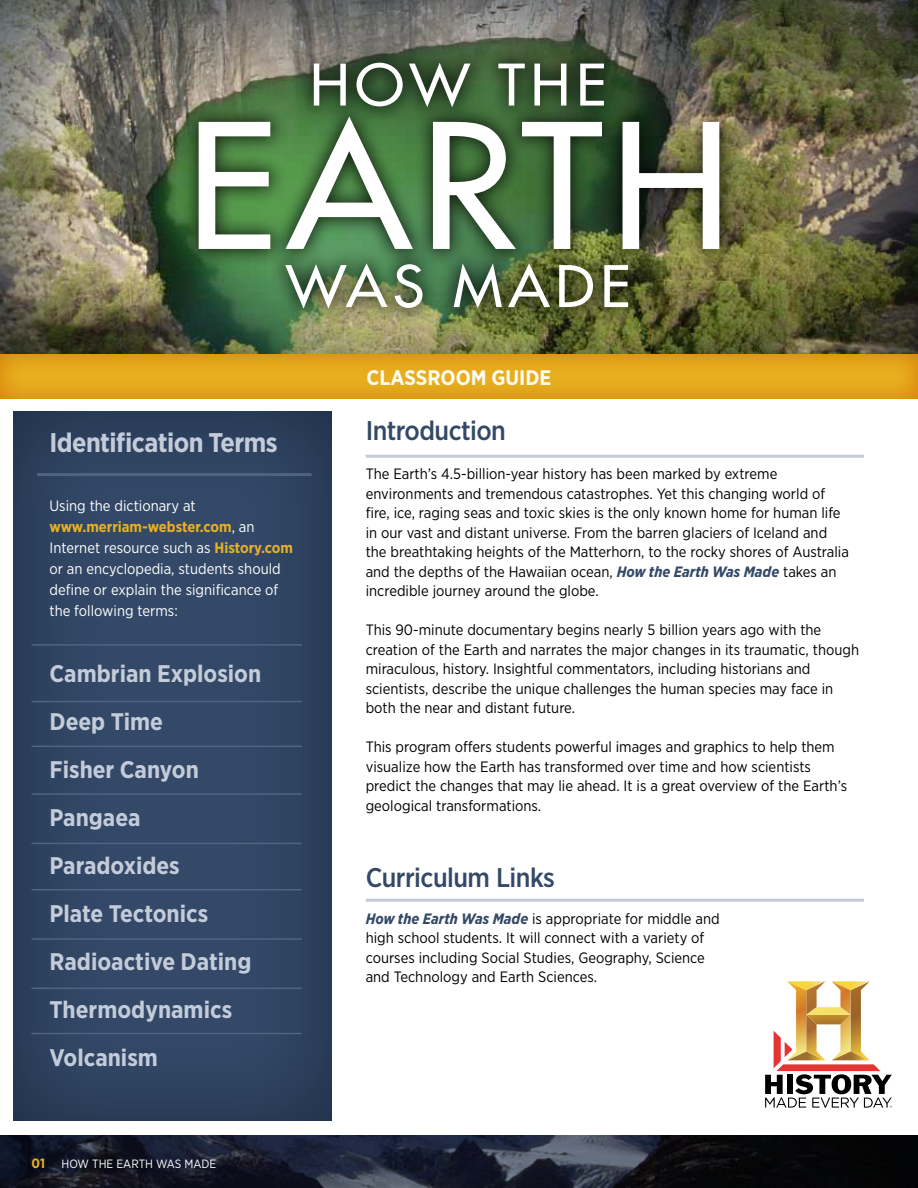
<style>
.page{position:relative;width:918px;height:1188px;background:#fff}
.page>*{position:absolute;margin:0;border:0;box-sizing:border-box;transform-origin:0 0}
.t1{font:500 27px "Gotham Narrow";letter-spacing:-.02em;color:#334967}
.t2{font:700 27px "Gotham Narrow";letter-spacing:-.02em;color:#c4cbd9}
.t3{font:700 24px/48px "Gotham Narrow";color:#c4cbd9}
.t4{font:700 21px "Gotham Narrow";color:#fff}
.t5{font:15px/19.5px "Gotham Narrow";color:#000}
.t6{font:15px/21px "Gotham Narrow";color:#fff}
.t7{font:12px "Gotham Narrow";color:#fff}
.s1{font-weight:700;color:#e8b121}
.s2{font-weight:700;font-size:13.5px;color:#e8b121}
.s3{font-weight:700;font-style:italic;color:#334967}
</style>
<div class="page">
<div style="left:9px;top:407px;width:324px;height:714px;background:#334967"></div>
<img style="left:0;top:0;width:918px;height:354px">
<div style="left:0;top:354px;width:918px;height:45px;background:linear-gradient(to right,#e4a61b,#e4a61b)"></div>
<hr style="left:32px;top:644px;width:270px;height:2px;background:#506481">
<hr style="left:32px;top:701px;width:270px;height:1px;background:#506481">
<hr style="left:32px;top:746px;width:270px;height:1px;background:#506481">
<hr style="left:32px;top:793px;width:270px;height:2px;background:#506481">
<hr style="left:32px;top:843px;width:270px;height:1px;background:#506481">
<hr style="left:32px;top:889px;width:270px;height:1px;background:#506481">
<hr style="left:32px;top:938px;width:270px;height:2px;background:#506481">
<hr style="left:32px;top:988px;width:270px;height:1px;background:#506481">
<hr style="left:32px;top:1033px;width:270px;height:1px;background:#506481">
<svg style="left:0;top:1135px;width:918px;height:53px;background:#191d29"></svg>
<svg style="left:765px;top:981px;width:127px;height:127px"></svg>
<hr style="left:37px;top:473px;width:275px;height:3px;background:#506481">
<hr style="left:366px;top:899px;width:498px;height:3px;background:#c4cbd9">
<hr style="left:366px;top:455px;width:498px;height:3px;background:#c4cbd9">
<div style="left:180px;top:44px;width:558px;height:282px;background:#000;opacity:.75"></div>
<svg style="left:314px;top:64px;width:32px;height:42px"></svg>
<svg style="left:356px;top:63px;width:47px;height:43px"></svg>
<svg style="left:409px;top:63px;width:61px;height:44px"></svg>
<svg style="left:498px;top:64px;width:27px;height:42px"></svg>
<svg style="left:534px;top:64px;width:32px;height:42px"></svg>
<svg style="left:580px;top:64px;width:24px;height:42px"></svg>
<svg style="left:199px;top:116px;width:520px;height:133px"></svg>
<svg style="left:285px;top:263px;width:103px;height:46px"></svg>
<svg style="left:395px;top:264px;width:28px;height:44px"></svg>
<svg style="left:454px;top:263px;width:48px;height:45px"></svg>
<svg style="left:508px;top:263px;width:42px;height:44px"></svg>
<svg style="left:559px;top:265px;width:34px;height:42px"></svg>
<svg style="left:604px;top:265px;width:24px;height:42px"></svg>
<h1 class="t2" style="left:50px;top:425px;width:230px">Identification Terms</h1>
<p class="t6" style="left:50px;top:495px;width:245px">Using the dictionary at <span class="s1">www.merriam-webster.com</span>, an<br>Internet resource such as <span class="s1">History.com </span>or an encyclopedia, students should define or explain the significance of the following terms:</p>
<h2 class="t3" style="left:50px;top:649px;width:213px">Cambrian Explosion<br>Deep Time<br>Fisher Canyon<br>Pangaea<br>Paradoxides<br>Plate Tectonics<br>Radioactive Dating<br>Thermodynamics<br>Volcanism</h2>
<p class="t7" style="left:32px;top:1157px;width:186px"><span class="s2">01</span> HOW THE EARTH WAS MADE</p>
<h3 class="t4" style="left:366px;top:364px;width:187px">classroom Guide</h3>
<h1 class="t1" style="left:366px;top:414px;width:142px">Introduction</h1>
<p class="t5" style="left:366px;top:464px;width:485px">The Earth’s 4.5-billion-year history has been marked by extreme environments and tremendous catastrophes. Yet this changing world of fire, ice, raging seas and toxic skies is the only known home for human life in our vast and distant universe. From the barren glaciers of Iceland and the breathtaking heights of the Matterhorn, to the rocky shores of Australia and the depths of the Hawaiian ocean, <span class="s3">How the Earth Was Made</span> takes an incredible journey around the globe.</p>
<p class="t5" style="left:366px;top:620px;width:495px">This 90-minute documentary begins nearly 5 billion years ago with the creation of the Earth and narrates the major changes in its traumatic, though miraculous, history. Insightful commentators, including historians and scientists, describe the unique challenges the human species may face in both the near and distant future.</p>
<p class="t5" style="left:366px;top:737px;width:483px">This program offers students powerful images and graphics to help them visualize how the Earth has transformed over time and how scientists predict the changes that may lie ahead. It is a great overview of the Earth’s geological transformations.</p>
<h1 class="t1" style="left:366px;top:861px;width:191px">Curriculum Links</h1>
<p class="t5" style="left:366px;top:908px;width:355px"><span class="s3">How the Earth Was Made</span> is appropriate for middle and high school students. It will connect with a variety of courses including Social Studies, Geography, Science and Technology and Earth Sciences.</p>
</div>
